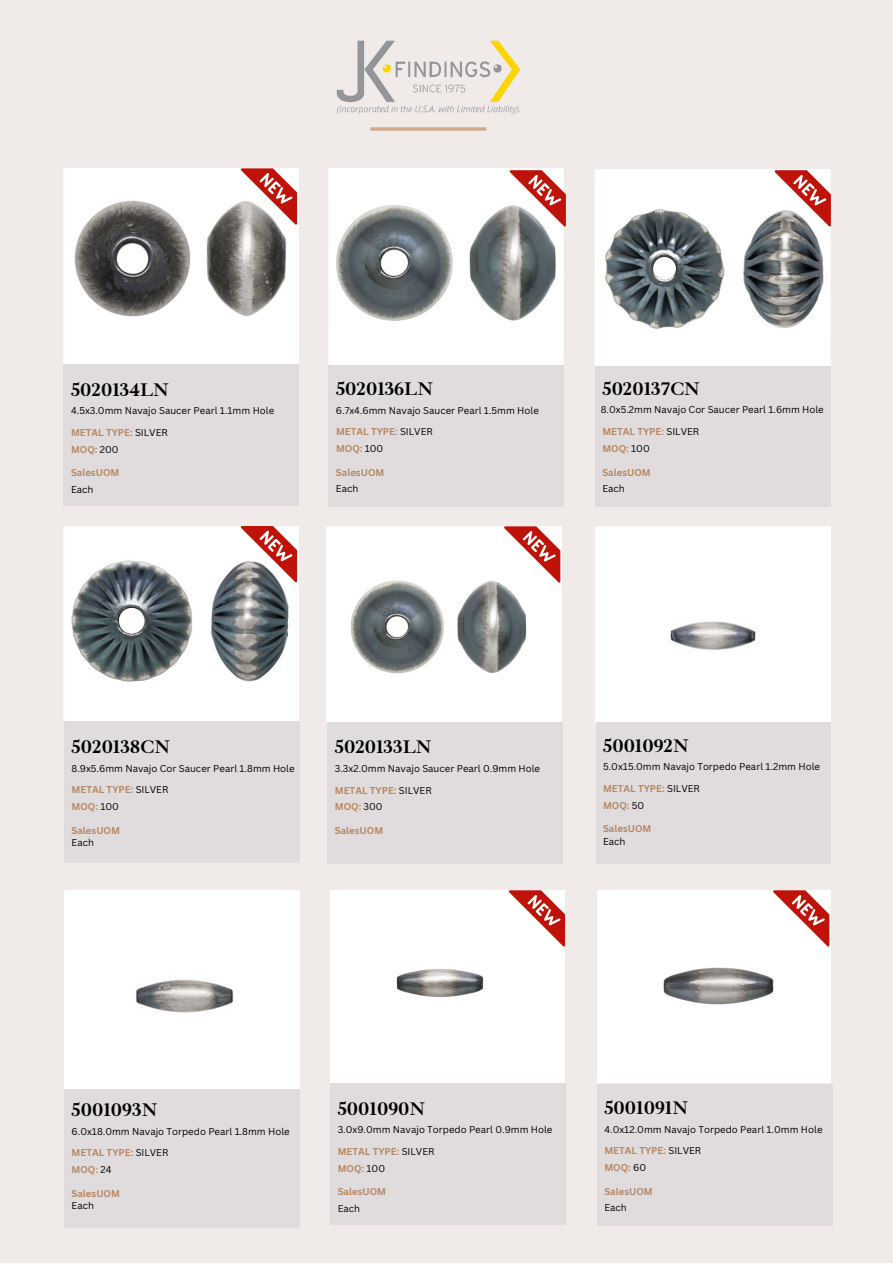
<style>
.page{position:relative;width:893px;height:1264px;background:#fff}
.page>*{position:absolute;margin:0;border:0;box-sizing:border-box;transform-origin:0 0}
.t1{font:700 18.75px "Ibarra Real Nova";color:#000}
.t2{font:9.6px "Canva Sans";color:#000}
.t3{font:700 9.6px/17px "Canva Sans";color:#b68763}
.s1{font-weight:400;color:#000}
</style>
<div class="page">
<div style="left:0;top:0;width:892px;height:1262px;background:#f0ebe9"></div>
<div style="left:63px;top:169px;width:235px;height:195px;background:#fff"></div>
<div style="left:328px;top:169px;width:235px;height:196px;background:#fff"></div>
<div style="left:63px;top:364px;width:236px;height:141px;background:#e0dcdd"></div>
<div style="left:328px;top:365px;width:235px;height:142px;background:#e0dcdd"></div>
<div style="left:330px;top:1083px;width:235px;height:141px;background:#e0dcdd"></div>
<div style="left:597px;top:1084px;width:235px;height:142px;background:#e0dcdd"></div>
<div style="left:63px;top:526px;width:235px;height:195px;background:#fff"></div>
<div style="left:64px;top:721px;width:235px;height:142px;background:#e0dcdd"></div>
<svg style="left:370px;top:127px;width:116px;height:4px"></svg>
<img style="left:336px;top:41px;width:184px;height:73px">
<div style="left:595px;top:365px;width:235px;height:142px;background:#e0dcdd"></div>
<div style="left:595px;top:169px;width:235px;height:197px;background:#fff"></div>
<img style="left:67px;top:193px;width:226px;height:130px">
<img style="left:329px;top:198px;width:233px;height:129px">
<img style="left:599px;top:203px;width:230px;height:132px">
<img style="left:66px;top:555px;width:227px;height:131px">
<div style="left:330px;top:890px;width:234px;height:192px;background:#fff"></div>
<img style="left:396px;top:969px;width:88px;height:28px">
<div style="left:597px;top:890px;width:233px;height:192px;background:#fff"></div>
<img style="left:663px;top:967px;width:111px;height:38px">
<div style="left:595px;top:526px;width:235px;height:195px;background:#fff"></div>
<div style="left:595px;top:721px;width:235px;height:142px;background:#e0dcdd"></div>
<div style="left:64px;top:1086px;width:235px;height:141px;background:#e0dcdd"></div>
<div style="left:65px;top:891px;width:235px;height:196px;background:#fff"></div>
<svg style="left:241px;top:168px;width:56px;height:57px"></svg>
<svg style="left:509px;top:170px;width:57px;height:56px"></svg>
<svg style="left:774px;top:170px;width:56px;height:56px"></svg>
<svg style="left:241px;top:526px;width:56px;height:56px"></svg>
<svg style="left:509px;top:890px;width:56px;height:56px"></svg>
<svg style="left:773px;top:890px;width:56px;height:56px"></svg>
<div style="left:327px;top:526px;width:234px;height:195px;background:#fff"></div>
<div style="left:327px;top:721px;width:235px;height:142px;background:#e0dcdd"></div>
<svg style="left:504px;top:526px;width:56px;height:56px"></svg>
<img style="left:345px;top:575px;width:186px;height:104px">
<h1 class="t1" style="left:71px;top:378px;width:99px">5020134LN</h1>
<p class="t2" style="left:71px;top:404px;width:205px">4.5x3.0mm Navajo Saucer Pearl 1.1mm Hole</p>
<p class="t3" style="left:71px;top:423px;width:98px">METAL TYPE: <span class="s1">SILVER<br></span>MOQ: <span class="s1">200</span></p>
<p class="t3" style="left:71px;top:464px;width:50px">SalesUOM</p>
<p class="t2" style="left:71px;top:482px;width:24px">Each</p>
<h1 class="t1" style="left:336px;top:377px;width:98px">5020136LN</h1>
<p class="t2" style="left:336px;top:403px;width:204px">6.7x4.6mm Navajo Saucer Pearl 1.5mm Hole</p>
<p class="t3" style="left:336px;top:423px;width:98px">METAL TYPE: <span class="s1">SILVER<br></span>MOQ: <span class="s1">100</span></p>
<p class="t3" style="left:336px;top:464px;width:50px">SalesUOM</p>
<p class="t2" style="left:336px;top:482px;width:24px">Each</p>
<h1 class="t1" style="left:602px;top:377px;width:99px">5020137CN</h1>
<p class="t2" style="left:600px;top:403px;width:224px">8.0x5.2mm Navajo Cor Saucer Pearl 1.6mm Hole</p>
<p class="t3" style="left:602px;top:423px;width:98px">METAL TYPE: <span class="s1">SILVER<br></span>MOQ: <span class="s1">100</span></p>
<p class="t3" style="left:602px;top:464px;width:50px">SalesUOM</p>
<p class="t2" style="left:602px;top:482px;width:24px">Each</p>
<h1 class="t1" style="left:72px;top:735px;width:100px">5020138CN</h1>
<p class="t2" style="left:72px;top:761px;width:224px">8.9x5.6mm Navajo Cor Saucer Pearl 1.8mm Hole</p>
<p class="t3" style="left:72px;top:781px;width:98px">METAL TYPE: <span class="s1">SILVER<br></span>MOQ: <span class="s1">100</span></p>
<p class="t3" style="left:72px;top:821px;width:50px">SalesUOM</p>
<p class="t2" style="left:72px;top:836px;width:24px">Each</p>
<h1 class="t1" style="left:335px;top:735px;width:98px">5020133LN</h1>
<p class="t2" style="left:335px;top:761px;width:207px">3.3x2.0mm Navajo Saucer Pearl 0.9mm Hole</p>
<p class="t3" style="left:335px;top:781px;width:98px">METAL TYPE: <span class="s1">SILVER<br></span>MOQ: <span class="s1">300</span></p>
<p class="t3" style="left:335px;top:822px;width:50px">SalesUOM</p>
<h1 class="t1" style="left:603px;top:733px;width:87px">5001092N</h1>
<p class="t2" style="left:603px;top:759px;width:218px">5.0x15.0mm Navajo Torpedo Pearl 1.2mm Hole</p>
<p class="t3" style="left:603px;top:779px;width:98px">METAL TYPE: <span class="s1">SILVER<br></span>MOQ: <span class="s1">50</span></p>
<p class="t3" style="left:603px;top:820px;width:50px">SalesUOM</p>
<p class="t2" style="left:603px;top:834px;width:24px">Each</p>
<h1 class="t1" style="left:72px;top:1098px;width:87px">5001093N</h1>
<p class="t2" style="left:72px;top:1124px;width:219px">6.0x18.0mm Navajo Torpedo Pearl 1.8mm Hole</p>
<p class="t3" style="left:72px;top:1143px;width:98px">METAL TYPE: <span class="s1">SILVER<br></span>MOQ: <span class="s1">24</span></p>
<p class="t3" style="left:72px;top:1184px;width:50px">SalesUOM</p>
<p class="t2" style="left:72px;top:1199px;width:24px">Each</p>
<h1 class="t1" style="left:338px;top:1096px;width:89px">5001090N</h1>
<p class="t2" style="left:337px;top:1122px;width:216px">3.0x9.0mm Navajo Torpedo Pearl 0.9mm Hole</p>
<p class="t3" style="left:338px;top:1142px;width:98px">METAL TYPE: <span class="s1">SILVER<br></span>MOQ: <span class="s1">100</span></p>
<p class="t3" style="left:337px;top:1183px;width:50px">SalesUOM</p>
<p class="t2" style="left:337px;top:1201px;width:24px">Each</p>
<h1 class="t1" style="left:604px;top:1096px;width:85px">5001091N</h1>
<p class="t2" style="left:604px;top:1122px;width:220px">4.0x12.0mm Navajo Torpedo Pearl 1.0mm Hole</p>
<p class="t3" style="left:604px;top:1142px;width:98px">METAL TYPE: <span class="s1">SILVER<br></span>MOQ: <span class="s1">60</span></p>
<p class="t3" style="left:604px;top:1182px;width:50px">SalesUOM</p>
<p class="t2" style="left:604px;top:1201px;width:24px">Each</p>
</div>
